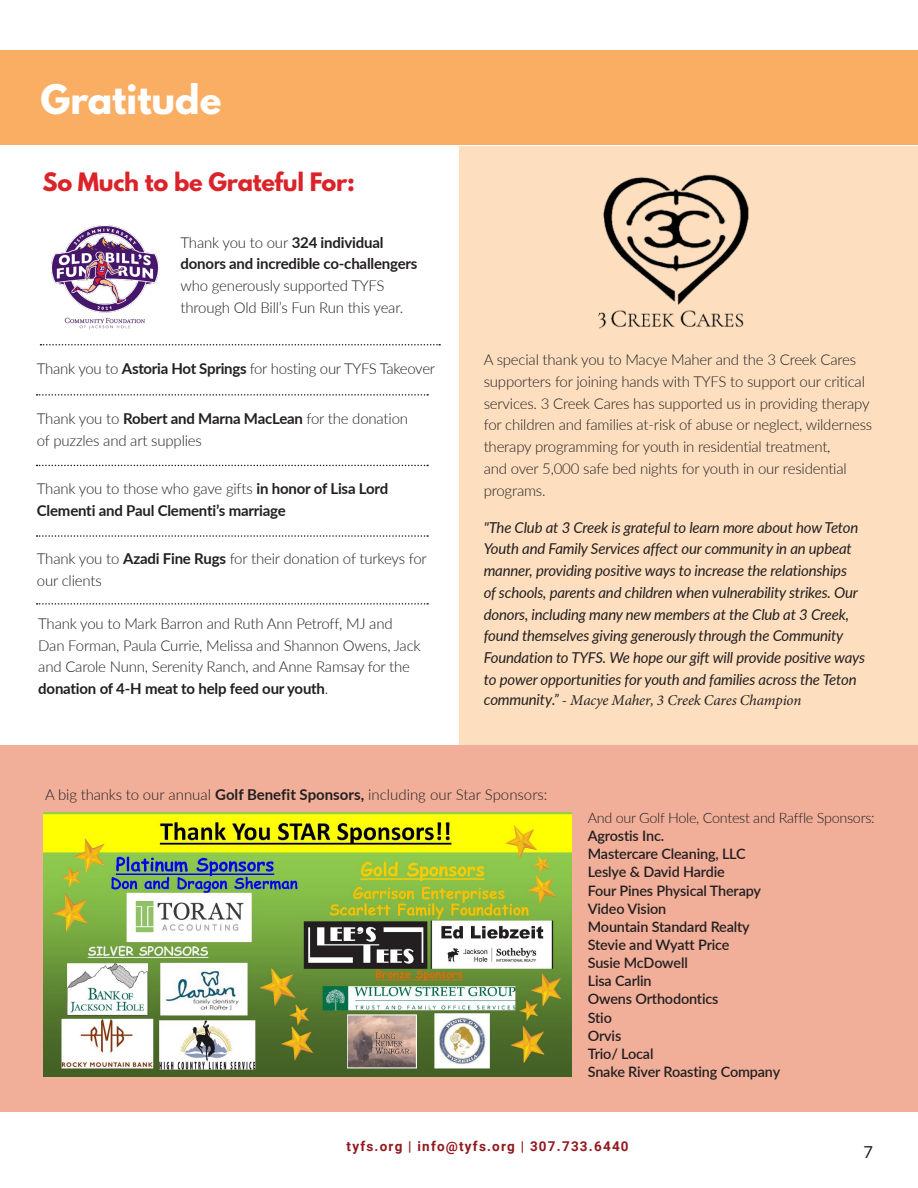
<style>
.page{position:relative;width:918px;height:1188px;background:#fff}
.page>*{position:absolute;margin:0;border:0;box-sizing:border-box;transform-origin:0 0}
.t1{font:38.25px "Roboto";color:#fff}
.t2{font:700 36px "League Spartan";color:#fff}
.t3{font:700 22.5px "League Spartan";letter-spacing:-.01em;color:#db232a}
.Body_Text_2{font:16.5px "Lato";color:#231f20}
.t4{font:300 15px/21.8px "Lato";letter-spacing:-.015em;color:#231f20}
.t5{font:italic 15px/21.6px "Lato";letter-spacing:-.015em;color:#231f20}
.t6{font:700 15px/21.8px "Lato";letter-spacing:-.015em;color:#231f20}
.t7{font:600 14.4px "Lato";letter-spacing:-.01em;color:#231f20}
.t8{font:300 14.4px "Lato";letter-spacing:-.02em;color:#231f20}
.t9{font:700 13.5px "Roboto";letter-spacing:.09em;color:#92191e}
.s1{font-weight:700}
.s2{font-weight:300}
.s3{font-family:"Minion Pro"}
</style>
<div class="page">
<div style="left:0;top:745px;width:918px;height:366px;background:#f1af9a"></div>
<div style="left:459px;top:146px;width:459px;height:599px;background:#fddfbf"></div>
<img style="left:43px;top:812px;width:529px;height:265px">
<img style="left:51px;top:226px;width:107px;height:103px">
<img style="left:598px;top:174px;width:151px;height:155px">
<div style="left:0;top:51px;width:918px;height:94px;background:#faae63"></div>
<svg style="left:40px;top:344px;width:400px;height:2px"></svg>
<svg style="left:37px;top:603px;width:391px;height:2px"></svg>
<svg style="left:37px;top:535px;width:391px;height:2px"></svg>
<svg style="left:37px;top:394px;width:391px;height:2px"></svg>
<svg style="left:37px;top:465px;width:391px;height:1px"></svg>
<p class="t1" style="left:39px;top:67px;width:158px">Gratitude</p>
<p class="t2" style="left:40px;top:71px;width:183px">Gratitude</p>
<p class="t3" style="left:42px;top:164px;width:314px">So Much to be Grateful For:</p>
<p class="t4" style="left:181px;top:231px;width:238px">Thank you to our <span class="s1">324 individual donors and incredible co-challengers </span>who generously supported TYFS through Old Bill’s Fun Run this year.</p>
<p class="t4" style="left:37px;top:357px;width:400px">Thank you to <span class="s1">Astoria Hot Springs</span> for hosting our TYFS Takeover</p>
<p class="t4" style="left:37px;top:408px;width:373px">Thank you to <span class="s1">Robert and Marna MacLean</span> for the donation of puzzles and art supplies</p>
<p class="t6" style="left:37px;top:477px;width:353px"><span class="s2">Thank you to those who gave gifts</span> in honor of Lisa Lord<br>Clementi and Paul Clementi’s marriage</p>
<p class="t4" style="left:37px;top:548px;width:391px">Thank you to <span class="s1">Azadi Fine Rugs</span> for their donation of turkeys for our clients</p>
<p class="t4" style="left:38px;top:612px;width:384px">Thank you to Mark Barron and Ruth Ann Petroff, MJ and Dan Forman, Paula Currie, Melissa and Shannon Owens, Jack and Carole Nunn, Serenity Ranch, and Anne Ramsay for the <span class="s1">donation of 4-H meat to help feed our youth</span>.</p>
<p class="t4" style="left:484px;top:348px;width:390px">A special thank you to Macye Maher and the 3 Creek Cares supporters for joining hands with TYFS to support our critical services. 3 Creek Cares has supported us in providing therapy for children and families at-risk of abuse or neglect, wilderness therapy programming for youth in residential treatment,<br>and over 5,000 safe bed nights for youth in our residential programs.</p>
<p class="t5" style="left:484px;top:516px;width:383px">"The Club at 3 Creek is grateful to learn more about how Teton Youth and Family Services affect our community in an upbeat manner, providing positive ways to increase the relationships<br>of schools, parents and children when vulnerability strikes. Our donors, including many new members at the Club at 3 Creek, found themselves giving generously through the Community Foundation to TYFS. We hope our gift will provide positive ways to power opportunities for youth and families across the Teton community.” <span class="s3">- Macye Maher, 3 Creek Cares Champion</span></p>
<p class="t4" style="left:45px;top:783px;width:504px">A big thanks to our annual <span class="s1">Golf Benefit Sponsors,</span> including our Star Sponsors:</p>
<p class="t8" style="left:588px;top:808px;width:288px">And our Golf Hole, Contest and Raffle Sponsors:</p>
<p class="t7" style="left:588px;top:825px;width:78px">Agrostis Inc.</p>
<p class="t7" style="left:588px;top:844px;width:159px">Mastercare Cleaning, LLC</p>
<p class="t7" style="left:588px;top:862px;width:139px">Leslye &amp; David Hardie</p>
<p class="t7" style="left:588px;top:880px;width:175px">Four Pines Physical Therapy</p>
<p class="t7" style="left:588px;top:898px;width:80px">Video Vision</p>
<p class="t7" style="left:588px;top:916px;width:164px">Mountain Standard Realty</p>
<p class="t7" style="left:588px;top:934px;width:143px">Stevie and Wyatt Price</p>
<p class="t7" style="left:588px;top:952px;width:102px">Susie McDowell</p>
<p class="t7" style="left:588px;top:971px;width:65px">Lisa Carlin</p>
<p class="t7" style="left:588px;top:989px;width:132px">Owens Orthodontics</p>
<p class="t7" style="left:588px;top:1007px;width:26px">Stio</p>
<p class="t7" style="left:588px;top:1025px;width:35px">Orvis</p>
<p class="t7" style="left:588px;top:1043px;width:67px">Trio/ Local</p>
<p class="t7" style="left:588px;top:1061px;width:194px">Snake River Roasting Company</p>
<p class="t9" style="left:347px;top:1137px;width:284px">tyfs.org | info@tyfs.org | 307.733.6440</p>
<p class="Body_Text_2" style="left:863px;top:1141px;width:11px">7</p>
</div>
